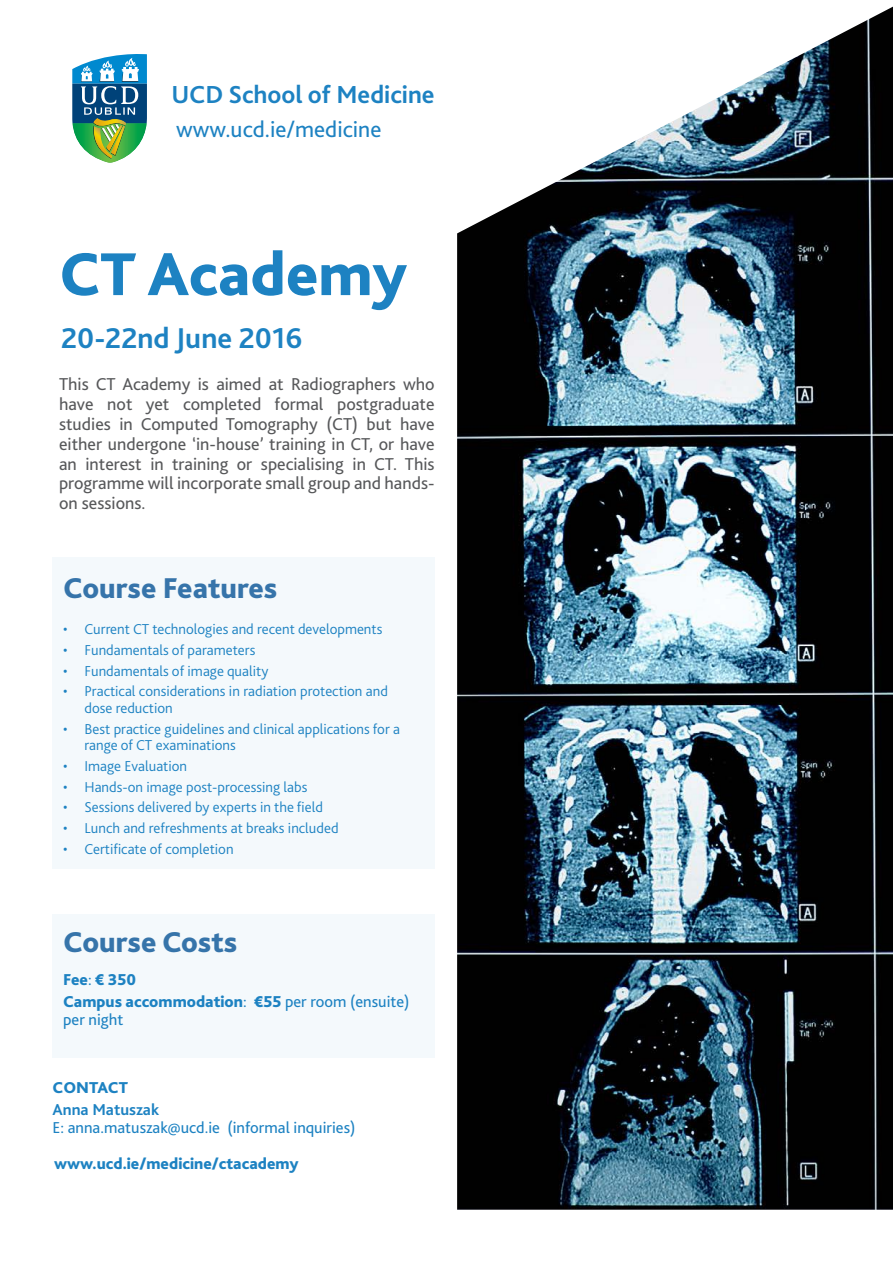
<style>
.page{position:relative;width:893px;height:1263px;background:#fff}
.page>*{position:absolute;margin:0;border:0;box-sizing:border-box;transform-origin:0 0}
.t1{font:800 63.3px "Bliss 2";color:#1d82c2}
.head_blue{font:800 30px "Bliss 2";color:#3674aa}
.speaker{font:700 30px "Bliss 2";color:#1d82c2}
.Body{font:700 25.8px "Bliss 2";color:#1d82c2}
.Body-2{font:23.4px "Bliss 2";color:#1d82c2}
.body_black{font:18px/19.8px "Bliss 2";color:#57585a;text-align:justify}
.body_black-2{font:16.5px/18.1px "Bliss 2";color:#1d82c2}
.body_black-3{font:800 16.5px "Bliss 2";color:#1d82c2}
.t2{font:700 16.5px "Bliss 2";color:#1d82c2}
.t3{font:300 15px/16.5px "Bliss 2";color:#1d82c2}
.s1{font-weight:400}
.s2{font-weight:800}
</style>
<div class="page">
<div style="left:53px;top:914px;width:382px;height:143px;background:#f4f9fc"></div>
<div style="left:53px;top:557px;width:382px;height:311px;background:#f4f9fc"></div>
<img style="left:457px;top:7px;width:436px;height:1203px">
<svg style="left:72px;top:54px;width:75px;height:109px"></svg>
<p class="Body" style="left:171px;top:79px;width:265px">UCD School of Medicine</p>
<p class="Body-2" style="left:176px;top:114px;width:207px">www.ucd.ie/medicine</p>
<p class="t1" style="left:59px;top:235px;width:349px">CT Academy</p>
<p class="speaker" style="left:61px;top:320px;width:243px">20-22nd June 2016</p>
<p class="body_black" style="left:59px;top:374px;width:377px">This CT Academy is aimed at Radiographers who have not yet completed formal postgraduate studies in Computed Tomography (CT) but have either undergone ‘in-house’ training in CT, or have an interest in training or specialising in CT. This programme will incorporate small group and hands&shy;on sessions.</p>
<p class="head_blue" style="left:63px;top:570px;width:215px">Course Features</p>
<p class="t3" style="left:63px;top:620px;width:321px">• Current CT technologies and recent developments</p>
<p class="t3" style="left:63px;top:641px;width:194px">• Fundamentals of parameters</p>
<p class="t3" style="left:63px;top:662px;width:207px">• Fundamentals of image quality</p>
<p class="t3" style="left:84px;top:683px;width:305px;text-indent:-21px">• Practical considerations in radiation protection and dose reduction</p>
<p class="t3" style="left:84px;top:720px;width:317px;text-indent:-21px">• Best practice guidelines and clinical applications for a range of CT examinations</p>
<p class="t3" style="left:63px;top:757px;width:126px">• Image Evaluation</p>
<p class="t3" style="left:63px;top:778px;width:246px">• Hands-on image post-processing labs</p>
<p class="t3" style="left:63px;top:799px;width:261px">• Sessions delivered by experts in the field</p>
<p class="t3" style="left:63px;top:819px;width:277px">• Lunch and refreshments at breaks included</p>
<p class="t3" style="left:63px;top:840px;width:172px">• Certificate of completion</p>
<p class="head_blue" style="left:63px;top:923px;width:176px">Course Costs</p>
<p class="body_black-3" style="left:63px;top:969px;width:74px">Fee<span class="s1">:</span> € 350</p>
<p class="body_black-2" style="left:63px;top:992px;width:348px"><span class="s2">Campus accommodation</span>: <span class="s2">€55</span> per room (ensuite) per night</p>
<p class="body_black-3" style="left:53px;top:1077px;width:77px">CONTACT</p>
<p class="t2" style="left:53px;top:1099px;width:108px">Anna Matuszak</p>
<p class="body_black-2" style="left:53px;top:1118px;width:304px">E: anna.matuszak@ucd.ie (informal inquiries)</p>
<p class="body_black-3" style="left:54px;top:1153px;width:246px">www.ucd.ie/medicine/ctacademy</p>
</div>
